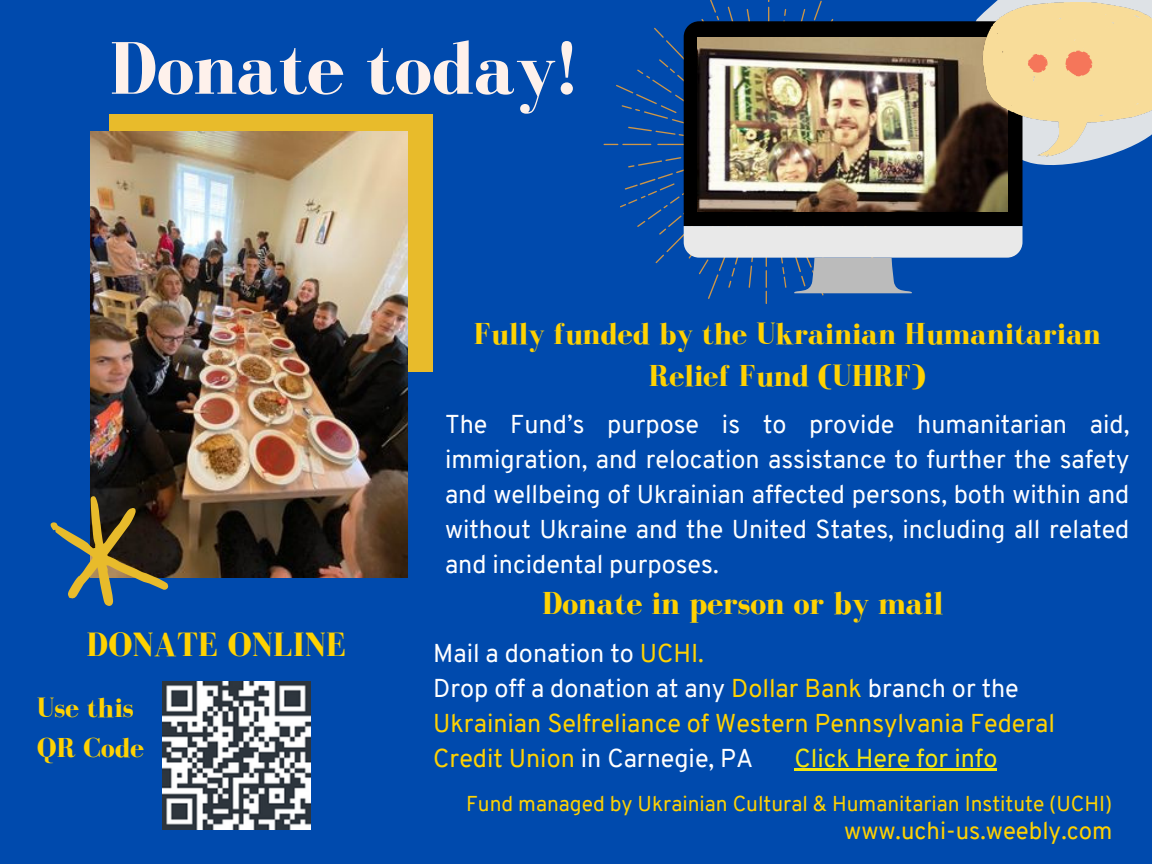
<style>
.page{position:relative;width:1152px;height:864px;background:#004aad}
.page>*{position:absolute;margin:0;border:0;box-sizing:border-box;transform-origin:0 0}
.t1{font:700 76.5px "Bodoni FLF";color:#fef1eb}
.t2{font:700 34.65px "Bodoni FLF";color:#ffd201}
.t3{font:700 32.7px "Bodoni FLF";color:#ffd201}
.t4{font:700 31.2px/42.8px "Bodoni FLF";color:#ffd201;text-align:center}
.t5{font:700 28.2px/39.3px "Bodoni FLF";color:#ffd201}
.t6{font:25.2px/34.8px "Overpass";color:#fff;text-align:justify}
.t7{font:25.2px/34.8px "Overpass";color:#ffd201}
.t8{font:25.2px "Overpass";color:#f3e60f}
.t9{font:24px "Overpass";color:#ffd201}
.t10{font:21px "Overpass";color:#ffd201}
.s1{color:#fff}
</style>
<div class="page">
<svg style="left:976px;top:0;width:176px;height:165px"></svg>
<svg style="left:604px;top:0;width:308px;height:304px"></svg>
<div style="left:684px;top:21px;width:339px;height:205px;background:#000"></div>
<svg style="left:684px;top:226px;width:339px;height:67px"></svg>
<img style="left:698px;top:37px;width:310px;height:174px">
<div style="left:109px;top:114px;width:324px;height:258px;background:#e8bb2b"></div>
<img style="left:90px;top:131px;width:318px;height:447px">
<svg style="left:50px;top:496px;width:118px;height:110px"></svg>
<img style="left:981px;top:3px;width:171px;height:154px">
<img style="left:163px;top:682px;width:147px;height:147px">
<hr style="left:795px;top:769px;width:202px;height:2px;background:#f3e60f">
<h1 class="t1" style="left:109px;top:27px;width:469px">Donate today!</h1>
<h2 class="t2" style="left:86px;top:625px;width:261px">DONATE ONLINE</h2>
<p class="t5" style="left:37px;top:688px;width:109px">Use this<br>QR Code</p>
<p class="t4" style="left:474px;top:312px;width:629px">Fully funded by the Ukrainian Humanitarian<br>Relief Fund (UHRF)</p>
<p class="t6" style="left:445px;top:409px;width:686px">The Fund’s purpose is to provide humanitarian aid, immigration, and relocation assistance to further the safety and wellbeing of Ukrainian affected persons, both within and without Ukraine and the United States, including all related and incidental purposes.</p>
<p class="t3" style="left:542px;top:586px;width:403px">Donate in person or by mail</p>
<p class="t7" style="left:433px;top:638px;width:623px"><span class="s1">Mail a donation to</span> UCHI.<br><span class="s1">Drop off a donation at any</span> Dollar Bank <span class="s1">branch or the </span>Ukrainian Selfreliance of Western Pennsylvania Federal Credit Union <span class="s1">in Carnegie, PA</span></p>
<p class="t8" style="left:795px;top:748px;width:204px">Click Here for info</p>
<p class="t10" style="left:466px;top:795px;width:648px">Fund managed by Ukrainian Cultural &amp; Humanitarian Institute (UCHI)</p>
<p class="t9" style="left:844px;top:821px;width:270px">www.uchi-us.weebly.com</p>
</div>
